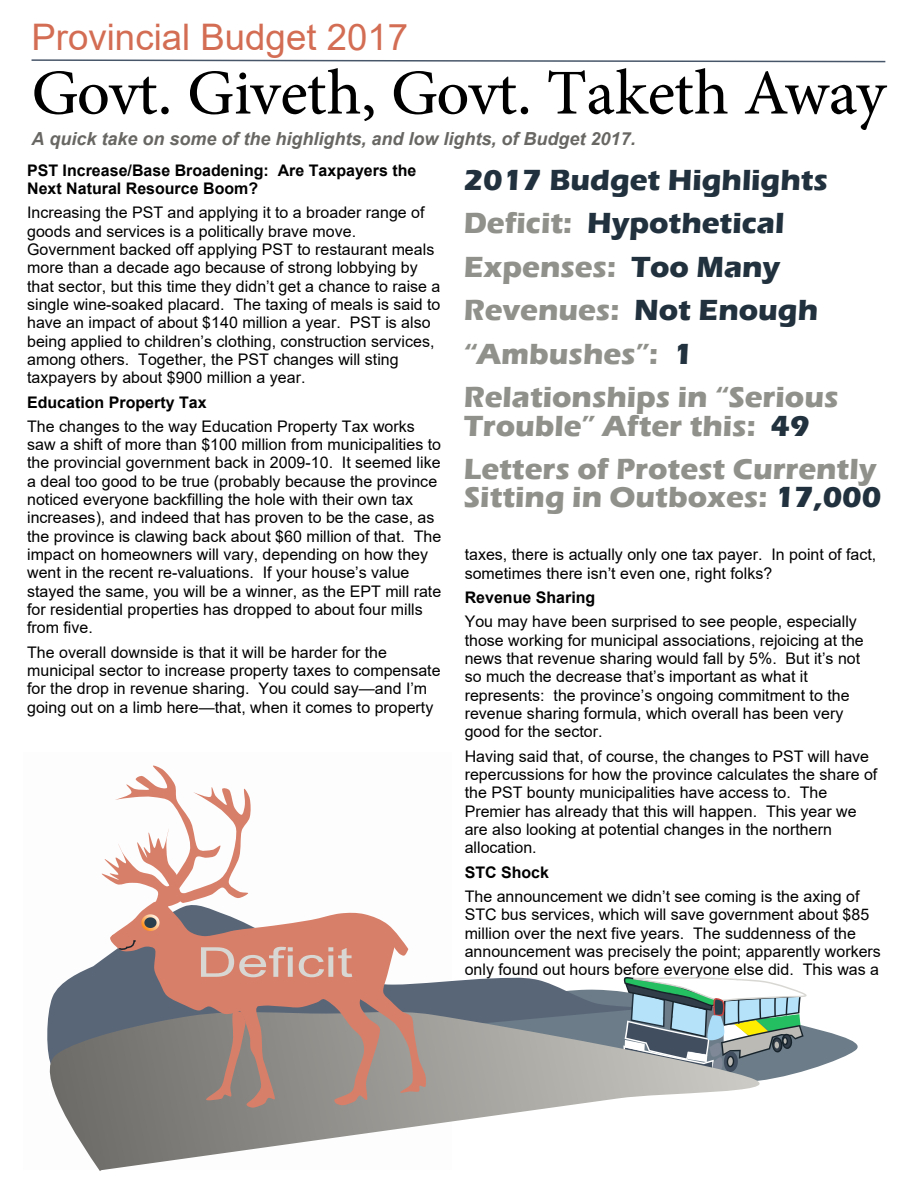
<style>
.page{position:relative;width:918px;height:1188px;background:#fff}
.page>*{position:absolute;margin:0;border:0;box-sizing:border-box;transform-origin:0 0}
.t1{font:63px "Adobe Hebrew";letter-spacing:-.02em;color:#000}
.t2{font:41.25px "Arial";color:#d8d7d3;scale:1.36 1}
.t3{font:36.6px "Arial";color:#d36d53}
.t4{font:700 30px/43.5px "Eras ITC";color:#91918c}
.t5{font:italic 700 18px "Arial";color:#686764}
.t6{font:16.05px/18.3px "Arial";color:#000}
.t7{font:700 16.05px/18.3px "Arial";color:#000}
.s1{color:#21313d}
</style>
<div class="page">
<svg style="left:31px;top:59px;width:855px;height:4px"></svg>
<svg style="left:49px;top:954px;width:405px;height:55px;fill:#596678"></svg>
<svg style="left:454px;top:977px;width:404px;height:99px"></svg>
<svg style="left:47px;top:1009px;width:739px;height:162px"></svg>
<svg style="left:408px;top:948px;width:18px;height:146px"></svg>
<svg style="left:109px;top:912px;width:299px;height:194px"></svg>
<svg style="left:206px;top:986px;width:69px;height:122px"></svg>
<div style="left:197px;top:938px;width:156px;height:48px;background:#d87f69"></div>
<svg style="left:101px;top:765px;width:150px;height:185px"></svg>
<h3 class="t3" style="left:32px;top:23px;width:378px">Provincial Budget 2017</h3>
<h1 class="t1" style="left:32px;top:68px;width:856px">Govt. Giveth, Govt. Taketh Away</h1>
<p class="t5" style="left:32px;top:132px;width:606px">A quick take on some of the highlights, and low lights, of Budget 2017.</p>
<h3 class="t4" style="left:464px;top:161px;width:376px"><span class="s1">2017 Budget Highlights<br></span>Deficit: <span class="s1">Hypothetical<br></span>Expenses: <span class="s1">Too Many<br></span>Revenues: <span class="s1">Not Enough </span>“Ambushes”: <span class="s1">1<br></span>Relationships in “Serious</h3>
<h3 class="t4" style="left:464px;top:407px;width:414px">Trouble” After this: <span class="s1">49<br></span>Letters of Protest Currently</h3>
<h3 class="t4" style="left:464px;top:479px;width:419px">Sitting in Outboxes: <span class="s1">17,000</span></h3>
<p class="t7" style="left:27px;top:162px;width:391px">PST Increase/Base Broadening: Are Taxpayers the<br>Next Natural Resource Boom?</p>
<p class="t6" style="left:27px;top:205px;width:415px">Increasing the PST and applying it to a broader range of goods and services is a politically brave move.<br>Government backed off applying PST to restaurant meals more than a decade ago because of strong lobbying by that sector, but this time they didn’t get a chance to raise a single wine-soaked placard. The taxing of meals is said to have an impact of about $140 million a year. PST is also being applied to children’s clothing, construction services, among others. Together, the PST changes will sting taxpayers by about $900 million a year.</p>
<p class="t7" style="left:27px;top:394px;width:181px">Education Property Tax</p>
<p class="t6" style="left:27px;top:419px;width:416px">The changes to the way Education Property Tax works saw a shift of more than $100 million from municipalities to the provincial government back in 2009-10. It seemed like a deal too good to be true (probably because the province noticed everyone backfilling the hole with their own tax increases), and indeed that has proven to be the case, as the province is clawing back about $60 million of that. The impact on homeowners will vary, depending on how they went in the recent re-valuations. If your house’s value stayed the same, you will be a winner, as the EPT mill rate for residential properties has dropped to about four mills from five.</p>
<p class="t6" style="left:27px;top:644px;width:415px">The overall downside is that it will be harder for the municipal sector to increase property taxes to compensate for the drop in revenue sharing. You could say—and I’m going out on a limb here—that, when it comes to property</p>
<p class="t6" style="left:465px;top:547px;width:413px">taxes, there is actually only one tax payer. In point of fact, sometimes there isn’t even one, right folks?</p>
<p class="t7" style="left:465px;top:590px;width:132px">Revenue Sharing</p>
<p class="t6" style="left:465px;top:614px;width:401px">You may have been surprised to see people, especially those working for municipal associations, rejoicing at the news that revenue sharing would fall by 5%. But it’s not so much the decrease that’s important as what it represents: the province’s ongoing commitment to the revenue sharing formula, which overall has been very good for the sector.</p>
<p class="t6" style="left:465px;top:748px;width:414px">Having said that, of course, the changes to PST will have repercussions for how the province calculates the share of the PST bounty municipalities have access to. The Premier has already that this will happen. This year we are also looking at potential changes in the northern allocation.</p>
<p class="t7" style="left:465px;top:864px;width:86px">STC Shock</p>
<p class="t6" style="left:465px;top:889px;width:418px">The announcement we didn’t see coming is the axing of STC bus services, which will save government about $85 million over the next five years. The suddenness of the announcement was precisely the point; apparently workers</p>
<h2 class="t2" style="left:197px;top:947px;width:116px">Deficit</h2>
<p class="t6" style="left:465px;top:962px;width:416px">only found out hours before everyone else did. This was a</p>
</div>
